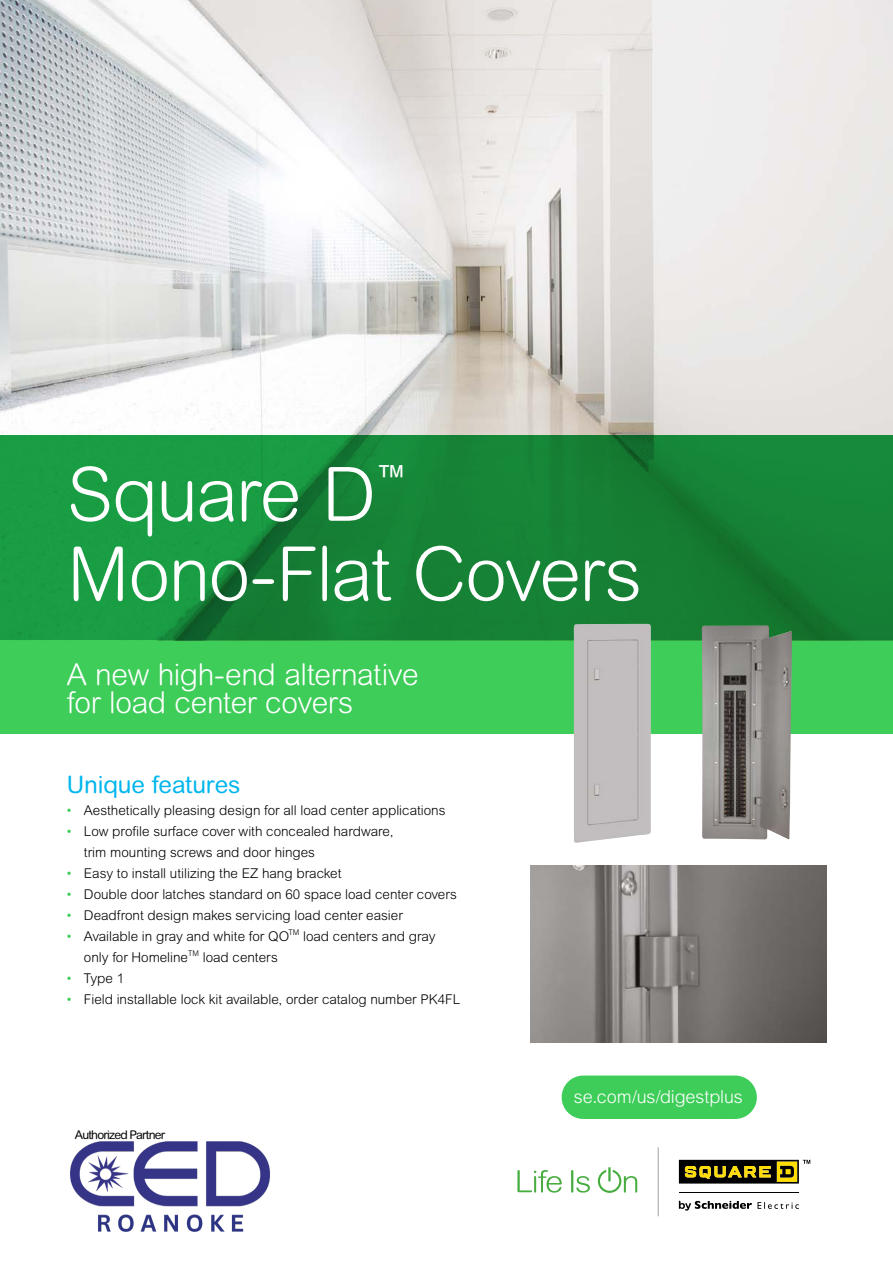
<style>
.page{position:relative;width:893px;height:1263px;background:#fff}
.page>*{position:absolute;margin:0;border:0;box-sizing:border-box;transform-origin:0 0}
.t1{font:300 75px "Arial Rounded MT Pro";letter-spacing:-.02em;color:#fff}
.t2{font:30.6px "Arial Rounded MT Pro";color:#fff}
.t3{font:300 30px/28.5px "Arial Rounded MT Pro";letter-spacing:-.015em;color:#fff}
.t4{font:24px "Arial Rounded MT Pro";letter-spacing:-.005em;color:#00b6ed}
.t5{font:300 18px "Arial MT Pro";letter-spacing:-.005em;color:#fff}
.t6{font:300 13.5px/21px "Arial Rounded MT Pro";color:#000}
.t7{font:12px "Arial Rounded MT Std";letter-spacing:-.07em;color:#000}
.t8{font:300 7.8px "Arial Rounded MT Pro";color:#000}
.s1{color:#3dcd58}
</style>
<div class="page">
<img style="left:0;top:0;width:893px;height:436px">
<div style="left:0;top:640px;width:893px;height:93px;background:#3dcd58"></div>
<svg style="left:0;top:436px;width:893px;height:204px;background:#168839"></svg>
<hr style="left:658px;top:1147px;width:1px;height:69px;background:#9fa4a9">
<svg style="left:517px;top:1170px;width:45px;height:22px"></svg>
<svg style="left:571px;top:1170px;width:19px;height:22px"></svg>
<svg style="left:598px;top:1167px;width:39px;height:26px"></svg>
<hr style="left:679px;top:1192px;width:120px;height:1px;background:#000">
<svg style="left:679px;top:1201px;width:120px;height:9px"></svg>
<svg style="left:679px;top:1160px;width:131px;height:23px;background:#61581b"></svg>
<img style="left:530px;top:866px;width:296px;height:177px">
<img style="left:573px;top:624px;width:78px;height:219px">
<img style="left:702px;top:625px;width:90px;height:214px">
<img style="left:71px;top:1141px;width:199px;height:90px">
<svg style="left:562px;top:1075px;width:195px;height:44px;background:#48cf61"></svg>
<h1 class="t1" style="left:67px;top:451px;width:310px">Square D</h1>
<h2 class="t2" style="left:376px;top:458px;width:32px">™</h2>
<h1 class="t1" style="left:67px;top:531px;width:576px">Mono-Flat Covers</h1>
<h3 class="t3" style="left:67px;top:661px;width:353px">A new high-end alternative for load center covers</h3>
<h3 class="t4" style="left:67px;top:771px;width:175px">Unique features</h3>
<p class="t6" style="left:67px;top:800px;width:380px"><span class="s1">•</span> Aesthetically pleasing design for all load center applications</p>
<p class="t6" style="left:84px;top:821px;width:311px;text-indent:-17px"><span class="s1">•</span> Low profile surface cover with concealed hardware, trim mounting screws and door hinges</p>
<p class="t6" style="left:67px;top:863px;width:276px"><span class="s1">•</span> Easy to install utilizing the EZ hang bracket</p>
<p class="t6" style="left:67px;top:884px;width:391px"><span class="s1">•</span> Double door latches standard on 60 space load center covers</p>
<p class="t6" style="left:67px;top:905px;width:337px"><span class="s1">•</span> Deadfront design makes servicing load center easier</p>
<p class="t6" style="left:67px;top:926px;width:224px"><span class="s1">•</span> Available in gray and white for QO</p>
<p class="t8" style="left:288px;top:927px;width:12px">TM</p>
<p class="t6" style="left:303px;top:926px;width:134px">load centers and gray</p>
<p class="t6" style="left:84px;top:947px;width:106px">only for Homeline</p>
<p class="t8" style="left:188px;top:948px;width:12px">TM</p>
<p class="t6" style="left:203px;top:947px;width:77px">load centers</p>
<p class="t6" style="left:67px;top:968px;width:59px"><span class="s1">•</span> Type 1</p>
<p class="t6" style="left:67px;top:989px;width:395px"><span class="s1">•</span> Field installable lock kit available, order catalog number PK4FL</p>
<p class="t7" style="left:75px;top:1128px;width:92px">Authorized Partner</p>
<h3 class="t5" style="left:574px;top:1085px;width:171px">se.com/us/digestplus</h3>
</div>
